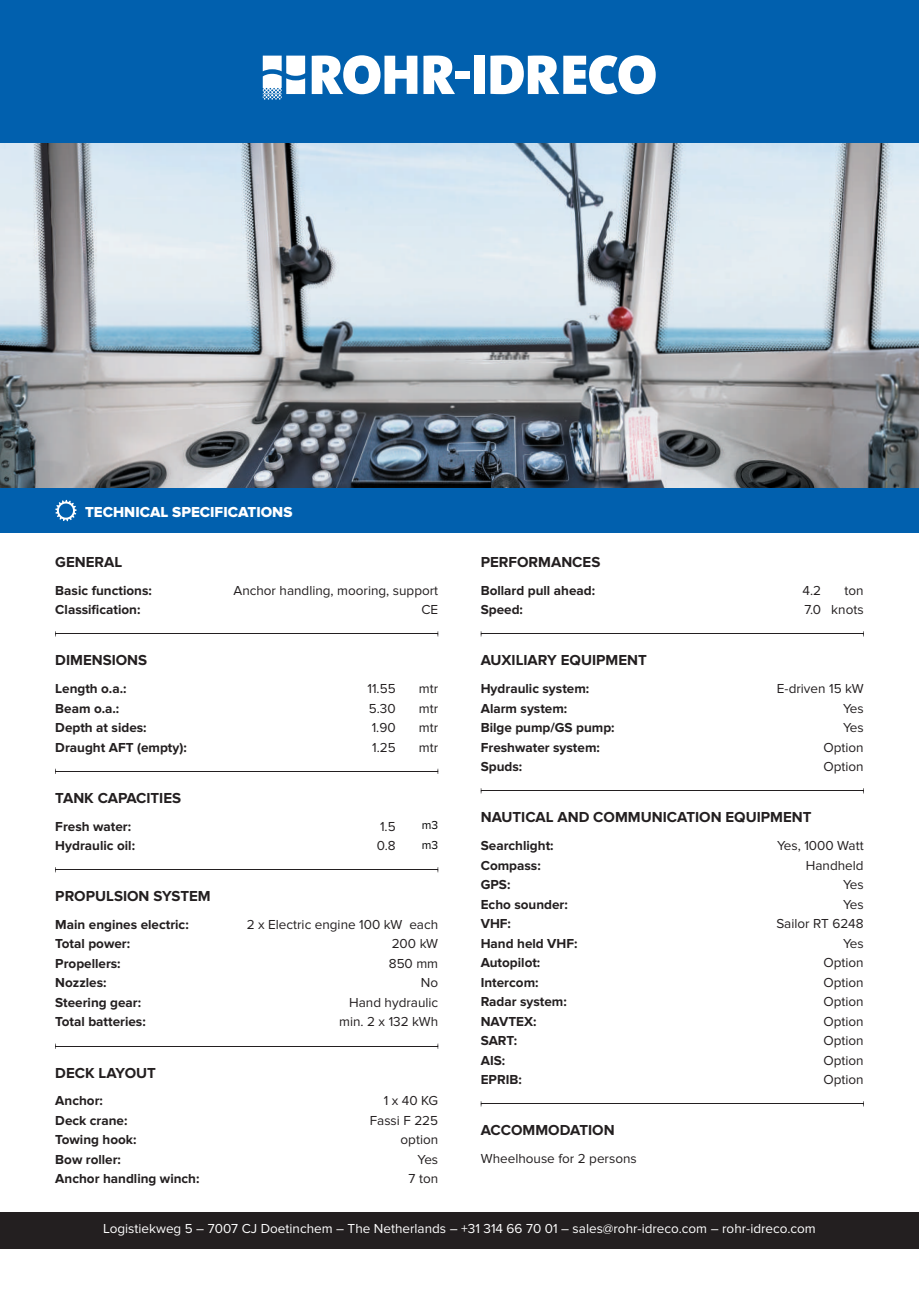
<style>
.page{position:relative;width:919px;height:1289px;background:#fff}
.page>*{position:absolute;margin:0;border:0;box-sizing:border-box;transform-origin:0 0}
.t1{font:700 15px "Proxima Nova";color:#231f20}
.t2{font:15px "Proxima Nova Extrabld";color:#fff}
.t3{font:700 13.5px/19.5px "Proxima Nova";color:#231f20}
.t4{font:13.5px/19.5px "Proxima Nova";color:#231f20;text-align:right}
.t5{font:13.5px "Proxima Nova";color:#fff}
.t6{font:12px/19.5px "Proxima Nova";color:#000001}
</style>
<div class="page">
<img style="left:0;top:142px;width:918px;height:346px">
<div style="left:0;top:488px;width:918px;height:45px;background:#0160ae"></div>
<svg style="left:55px;top:500px;width:22px;height:21px"></svg>
<div style="left:0;top:0;width:918px;height:142px;background:#0160ae"></div>
<hr style="left:55px;top:1045px;width:383px;height:1px;background:#231f20">
<hr style="left:480px;top:1103px;width:383px;height:1px;background:#231f20">
<hr style="left:55px;top:633px;width:383px;height:1px;background:#231f20">
<hr style="left:55px;top:770px;width:383px;height:1px;background:#231f20">
<hr style="left:55px;top:869px;width:383px;height:1px;background:#231f20">
<hr style="left:480px;top:633px;width:383px;height:1px;background:#231f20">
<hr style="left:480px;top:790px;width:383px;height:1px;background:#231f20">
<div style="left:0;top:1211px;width:918px;height:37px;background:#231f20"></div>
<svg style="left:263px;top:56px;width:42px;height:44px"></svg>
<svg style="left:312px;top:55px;width:105px;height:39px"></svg>
<svg style="left:423px;top:56px;width:32px;height:38px"></svg>
<div style="left:473px;top:56px;width:11px;height:38px;background:#fff"></div>
<div style="left:455px;top:71px;width:14px;height:8px;background:#fff"></div>
<svg style="left:490px;top:55px;width:165px;height:39px"></svg>
<p class="t2" style="left:85px;top:503px;width:209px">TECHNICAL SPECIFICATIONS</p>
<p class="t1" style="left:55px;top:553px;width:68px">GENERAL</p>
<p class="t3" style="left:55px;top:580px;width:98px">Basic functions:<br>Classification:</p>
<p class="t1" style="left:55px;top:651px;width:93px">DIMENSIONS</p>
<p class="t4" style="left:233px;top:580px;width:206px">Anchor handling, mooring, support<br>CE</p>
<p class="t3" style="left:55px;top:679px;width:133px">Length o.a.:<br>Beam o.a.:<br>Depth at sides:<br>Draught AFT (empty):</p>
<p class="t4" style="left:367px;top:679px;width:30px;text-align:justify">11.55<br>5.30<br>1.90<br>1.25</p>
<p class="t1" style="left:55px;top:789px;width:127px">TANK CAPACITIES</p>
<p class="t4" style="left:419px;top:679px;width:21px;text-align:justify">mtr mtr mtr mtr</p>
<p class="t6" style="left:422px;top:815px;width:18px">m3 m3</p>
<p class="t3" style="left:55px;top:816px;width:81px">Fresh water:<br>Hydraulic oil:</p>
<p class="t4" style="left:377px;top:816px;width:20px;text-align:left">1.5<br>0.8</p>
<p class="t1" style="left:55px;top:887px;width:157px">PROPULSION SYSTEM</p>
<p class="t3" style="left:55px;top:915px;width:135px">Main engines electric:<br>Total power:<br>Propellers:<br>Nozzles:<br>Steering gear:<br>Total batteries:</p>
<p class="t4" style="left:247px;top:914px;width:193px">2 x Electric engine 100 kW each<br>200 kW<br>850 mm<br>No<br>Hand hydraulic<br>min. 2 x 132 kWh</p>
<p class="t1" style="left:55px;top:1064px;width:102px">DECK LAYOUT</p>
<p class="t3" style="left:55px;top:1091px;width:146px">Anchor:<br>Deck crane:<br>Towing hook:<br>Bow roller:<br>Anchor handling winch:</p>
<p class="t4" style="left:370px;top:1091px;width:70px">1 x 40 KG<br>Fassi F 225 option<br>Yes<br>7 ton</p>
<p class="t1" style="left:480px;top:553px;width:121px">PERFORMANCES</p>
<p class="t3" style="left:480px;top:580px;width:116px">Bollard pull ahead:<br>Speed:</p>
<p class="t4" style="left:802px;top:580px;width:20px;text-align:left">4.2<br>7.0</p>
<p class="t4" style="left:831px;top:580px;width:34px">ton knots</p>
<p class="t1" style="left:480px;top:651px;width:167px">AUXILIARY EQUIPMENT</p>
<p class="t3" style="left:480px;top:679px;width:135px">Hydraulic system:<br>Alarm system:<br>Bilge pump/GS pump:<br>Freshwater system:<br>Spuds:</p>
<p class="t4" style="left:776px;top:679px;width:88px">E-driven 15 kW<br>Yes<br>Yes<br>Option<br>Option</p>
<p class="t1" style="left:480px;top:808px;width:332px">NAUTICAL AND COMMUNICATION EQUIPMENT</p>
<p class="t3" style="left:480px;top:836px;width:98px">Searchlight:<br>Compass:<br>GPS:<br>Echo sounder:<br>VHF:<br>Hand held VHF:<br>Autopilot:<br>Intercom:<br>Radar system:<br>NAVTEX:<br>SART:<br>AIS:<br>EPRIB:</p>
<p class="t4" style="left:776px;top:836px;width:89px">Yes, 1000 Watt<br>Handheld<br>Yes<br>Yes<br>Sailor RT 6248<br>Yes<br>Option<br>Option<br>Option<br>Option<br>Option<br>Option<br>Option</p>
<p class="t1" style="left:480px;top:1121px;width:135px">ACCOMMODATION</p>
<p class="t4" style="left:480px;top:1148px;width:157px">Wheelhouse for 2 persons</p>
<p class="t5" style="left:103px;top:1220px;width:714px">Logistiekweg 5 – 7007 CJ Doetinchem – The Netherlands – +31 314 66 70 01 – sales@rohr-idreco.com – rohr-idreco.com</p>
</div>
